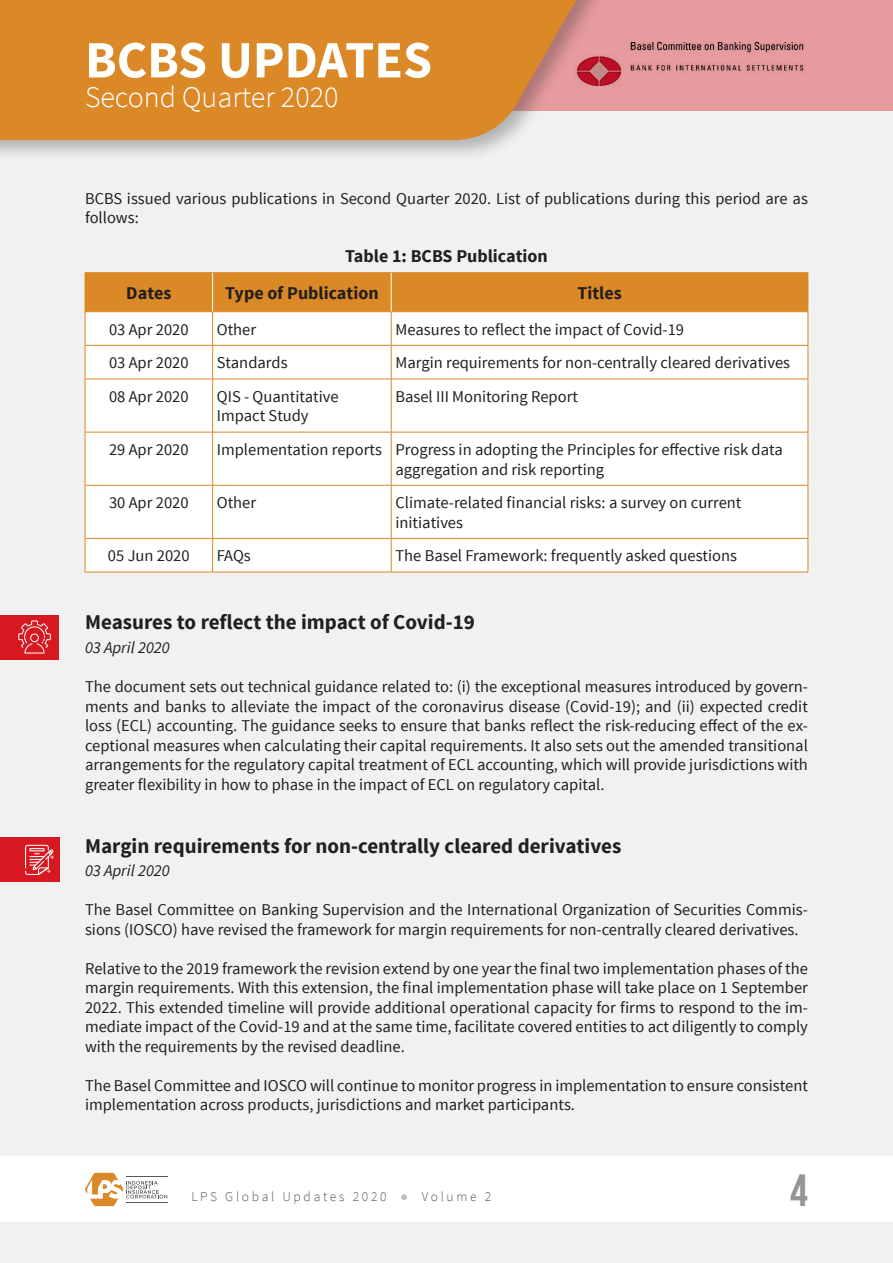
<style>
.page{position:relative;width:893px;height:1263px;background:#f1f1f2}
.page>*{position:absolute;margin:0;border:0;box-sizing:border-box;transform-origin:0 0}
.t1{font:700 52.5px "Source Sans Pro";color:#fff}
.t2{font:700 45px "Bebas Neue";color:#939597}
.t3{font:300 30px "Source Sans Pro";color:#fff}
.t4{font:700 21px "Source Sans Pro";color:#221f1f}
.t5{font:700 18px "Source Sans Pro";color:#221f1f}
.t6{font:16.5px/19.5px "Source Sans Pro";color:#221f1f}
.t7{font:italic 16.5px "Source Sans Pro";color:#221f1f}
.t8{font:300 13.5px "Source Sans Pro";letter-spacing:.2em;color:#57585a}
.s1{font-family:"Arial";font-weight:400;color:#bbbdbf}
</style>
<div class="page">
<div style="left:0;top:0;width:893px;height:111px;background:#e69b9e"></div>
<div style="left:0;top:0;width:610px;height:163px;background:#221f1f;opacity:.3"></div>
<svg style="left:0;top:0;width:589px;height:140px;background:#da8b33"></svg>
<div style="left:0;top:1157px;width:893px;height:65px;background:#fff"></div>
<svg style="left:85px;top:1173px;width:82px;height:33px"></svg>
<img style="left:575px;top:39px;width:229px;height:51px">
<div style="left:86px;top:273px;width:722px;height:38px;background:#db8827"></div>
<div style="left:86px;top:312px;width:722px;height:260px;background:#fff"></div>
<hr style="left:85px;top:272px;width:128px;height:1px;background:#db8827">
<hr style="left:85px;top:273px;width:1px;height:38px;background:#db8827">
<hr style="left:213px;top:272px;width:178px;height:1px;background:#db8827">
<hr style="left:391px;top:272px;width:417px;height:1px;background:#db8827">
<hr style="left:808px;top:273px;width:1px;height:38px;background:#db8827">
<hr style="left:85px;top:311px;width:128px;height:1px;background:#db8827">
<hr style="left:85px;top:312px;width:1px;height:33px;background:#db8827">
<hr style="left:213px;top:311px;width:178px;height:1px;background:#db8827">
<hr style="left:212px;top:312px;width:1px;height:33px;background:#db8827">
<hr style="left:391px;top:311px;width:417px;height:1px;background:#db8827">
<hr style="left:391px;top:312px;width:1px;height:33px;background:#db8827">
<hr style="left:808px;top:312px;width:1px;height:33px;background:#db8827">
<hr style="left:85px;top:345px;width:128px;height:1px;background:#db8827">
<hr style="left:85px;top:345px;width:1px;height:34px;background:#db8827">
<hr style="left:213px;top:345px;width:178px;height:1px;background:#db8827">
<hr style="left:212px;top:345px;width:1px;height:34px;background:#db8827">
<hr style="left:391px;top:345px;width:417px;height:1px;background:#db8827">
<hr style="left:391px;top:345px;width:1px;height:34px;background:#db8827">
<hr style="left:808px;top:345px;width:1px;height:34px;background:#db8827">
<hr style="left:85px;top:379px;width:128px;height:1px;background:#db8827">
<hr style="left:85px;top:379px;width:1px;height:53px;background:#db8827">
<hr style="left:213px;top:379px;width:178px;height:1px;background:#db8827">
<hr style="left:212px;top:379px;width:1px;height:53px;background:#db8827">
<hr style="left:391px;top:379px;width:417px;height:1px;background:#db8827">
<hr style="left:391px;top:379px;width:1px;height:53px;background:#db8827">
<hr style="left:808px;top:379px;width:1px;height:53px;background:#db8827">
<hr style="left:85px;top:432px;width:128px;height:1px;background:#db8827">
<hr style="left:85px;top:432px;width:1px;height:53px;background:#db8827">
<hr style="left:213px;top:432px;width:178px;height:1px;background:#db8827">
<hr style="left:212px;top:432px;width:1px;height:53px;background:#db8827">
<hr style="left:391px;top:432px;width:417px;height:1px;background:#db8827">
<hr style="left:391px;top:432px;width:1px;height:53px;background:#db8827">
<hr style="left:808px;top:432px;width:1px;height:53px;background:#db8827">
<hr style="left:85px;top:485px;width:128px;height:1px;background:#db8827">
<hr style="left:85px;top:485px;width:1px;height:53px;background:#db8827">
<hr style="left:213px;top:485px;width:178px;height:1px;background:#db8827">
<hr style="left:212px;top:485px;width:1px;height:53px;background:#db8827">
<hr style="left:391px;top:485px;width:417px;height:1px;background:#db8827">
<hr style="left:391px;top:485px;width:1px;height:53px;background:#db8827">
<hr style="left:808px;top:485px;width:1px;height:53px;background:#db8827">
<hr style="left:85px;top:538px;width:128px;height:1px;background:#db8827">
<hr style="left:85px;top:539px;width:1px;height:33px;background:#db8827">
<hr style="left:213px;top:538px;width:178px;height:1px;background:#db8827">
<hr style="left:212px;top:539px;width:1px;height:33px;background:#db8827">
<hr style="left:391px;top:538px;width:417px;height:1px;background:#db8827">
<hr style="left:391px;top:539px;width:1px;height:33px;background:#db8827">
<hr style="left:808px;top:539px;width:1px;height:33px;background:#db8827">
<hr style="left:85px;top:572px;width:128px;height:1px;background:#db8827">
<hr style="left:213px;top:572px;width:178px;height:1px;background:#db8827">
<hr style="left:391px;top:572px;width:417px;height:1px;background:#db8827">
<hr style="left:212px;top:273px;width:1px;height:38px;background:#fff">
<hr style="left:391px;top:273px;width:1px;height:38px;background:#fff">
<div style="left:0;top:615px;width:59px;height:44px;background:#d71820"></div>
<svg style="left:18px;top:620px;width:33px;height:33px"></svg>
<div style="left:0;top:838px;width:59px;height:44px;background:#d71820"></div>
<svg style="left:25px;top:845px;width:29px;height:30px"></svg>
<h1 class="t1" style="left:85px;top:40px;width:349px">BCBS UPDATES</h1>
<h3 class="t3" style="left:85px;top:86px;width:255px">Second Quarter 2020</h3>
<p class="t6" style="left:85px;top:189px;width:724px">BCBS issued various publications in Second Quarter 2020. List of publications during this period are as follows:</p>
<p class="t5" style="left:345px;top:245px;width:204px">Table 1: BCBS Publication</p>
<p class="t5" style="left:126px;top:286px;width:47px">Dates</p>
<p class="t5" style="left:225px;top:281px;width:155px">Type of Publication</p>
<p class="t5" style="left:577px;top:286px;width:46px">Titles</p>
<p class="t6" style="left:109px;top:321px;width:81px">03 Apr 2020</p>
<p class="t6" style="left:217px;top:321px;width:41px">Other</p>
<p class="t6" style="left:395px;top:320px;width:290px">Measures to reflect the impact of Covid-19</p>
<p class="t6" style="left:109px;top:354px;width:81px">03 Apr 2020</p>
<p class="t6" style="left:217px;top:354px;width:72px">Standards</p>
<p class="t6" style="left:395px;top:353px;width:396px">Margin requirements for non-centrally cleared derivatives</p>
<p class="t6" style="left:109px;top:388px;width:81px">08 Apr 2020</p>
<p class="t6" style="left:217px;top:388px;width:123px">QIS - Quantitative<br>Impact Study</p>
<p class="t6" style="left:395px;top:387px;width:184px">Basel III Monitoring Report</p>
<p class="t6" style="left:109px;top:440px;width:81px">29 Apr 2020</p>
<p class="t6" style="left:217px;top:441px;width:568px;text-align:center">Implementation reports Progress in adopting the Principles for effective risk data aggregation and risk reporting</p>
<p class="t6" style="left:109px;top:494px;width:81px">30 Apr 2020</p>
<p class="t6" style="left:217px;top:494px;width:41px">Other</p>
<p class="t6" style="left:395px;top:493px;width:348px">Climate-related financial risks: a survey on current initiatives</p>
<p class="t6" style="left:108px;top:547px;width:83px">05 Jun 2020</p>
<p class="t6" style="left:217px;top:547px;width:35px">FAQs</p>
<p class="t6" style="left:395px;top:546px;width:343px">The Basel Framework: frequently asked questions</p>
<p class="t4" style="left:85px;top:609px;width:391px">Measures to reflect the impact of Covid-19</p>
<p class="t7" style="left:85px;top:641px;width:86px">03 April 2020</p>
<p class="t6" style="left:85px;top:677px;width:724px;text-align:justify">The document sets out technical guidance related to: (i) the exceptional measures introduced by govern&shy;ments and banks to alleviate the impact of the coronavirus disease (Covid-19); and (ii) expected credit loss (ECL) accounting. The guidance seeks to ensure that banks reflect the risk-reducing effect of the ex&shy;ceptional measures when calculating their capital requirements. It also sets out the amended transitional arrangements for the regulatory capital treatment of ECL accounting, which will provide jurisdictions with greater flexibility in how to phase in the impact of ECL on regulatory capital.</p>
<p class="t4" style="left:85px;top:832px;width:538px">Margin requirements for non-centrally cleared derivatives</p>
<p class="t7" style="left:85px;top:864px;width:86px">03 April 2020</p>
<p class="t6" style="left:85px;top:900px;width:724px">The Basel Committee on Banking Supervision and the International Organization of Securities Commis&shy;sions (IOSCO) have revised the framework for margin requirements for non-centrally cleared derivatives.</p>
<p class="t6" style="left:85px;top:959px;width:724px;text-align:justify">Relative to the 2019 framework the revision extend by one year the final two implementation phases of the margin requirements. With this extension, the final implementation phase will take place on 1 September 2022. This extended timeline will provide additional operational capacity for firms to respond to the im&shy;mediate impact of the Covid-19 and at the same time, facilitate covered entities to act diligently to comply with the requirements by the revised deadline.</p>
<p class="t6" style="left:85px;top:1076px;width:724px">The Basel Committee and IOSCO will continue to monitor progress in implementation to ensure consistent implementation across products, jurisdictions and market participants.</p>
<p class="t8" style="left:191px;top:1191px;width:301px">LPS Global Updates 2020 <span class="s1">●</span> Volume 2</p>
<h2 class="t2" style="left:790px;top:1164px;width:19px">4</h2>
</div>
